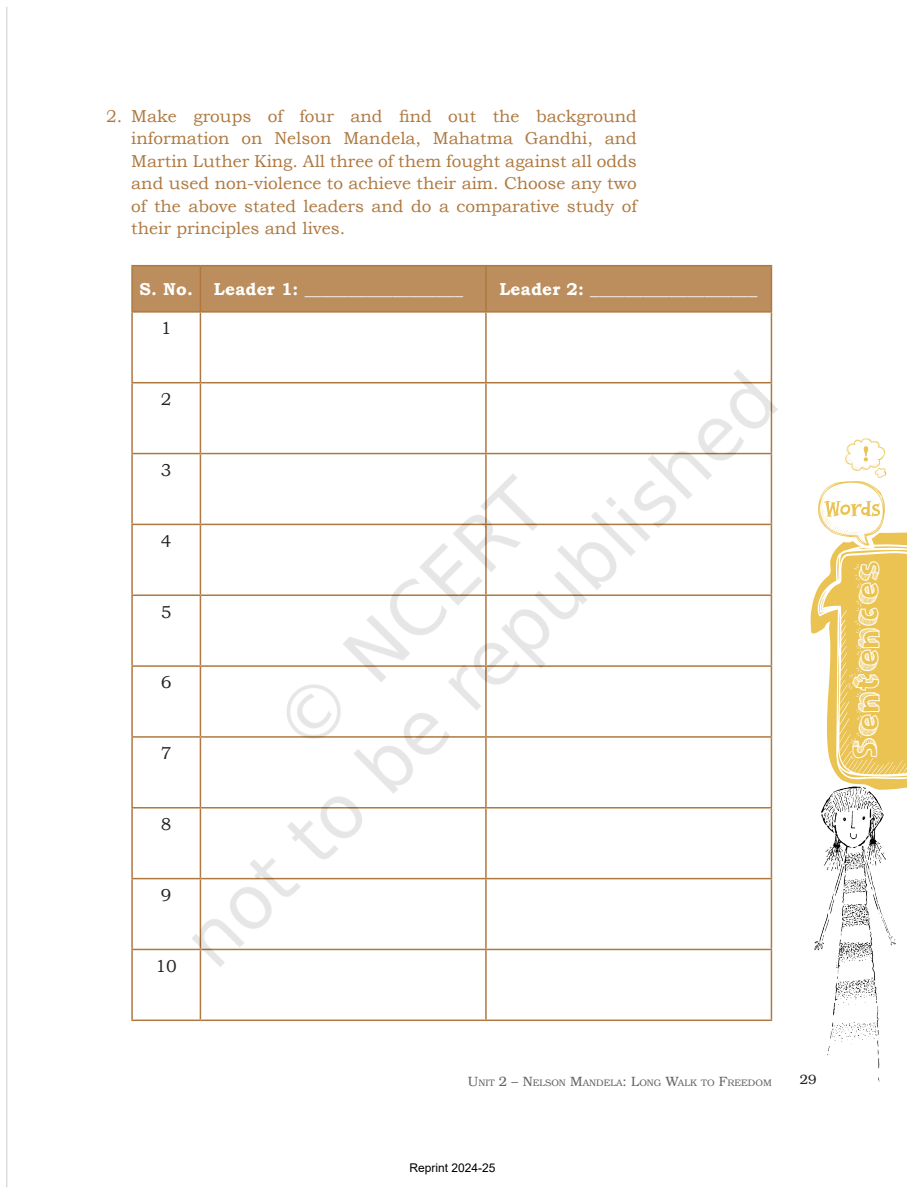
<style>
.page{position:relative;width:907px;height:1193px;background:#fff}
.page>*{position:absolute;margin:0;border:0;box-sizing:border-box;transform-origin:0 0}
.t1{font:37.2px "Sketch 3 D";color:#fff}
.WRITING_QUESTIONS_1{font:17.25px/22.5px "Bookman Old Style";color:#ae783f;text-align:justify}
.Box_Heading{font:700 17.25px "Bookman Old Style";letter-spacing:.01em;color:#fff}
.RUNNING_TEXT{font:17.25px "Bookman Old Style";color:#231f20}
.t2{font:13.5px "Bookman";color:#231f20}
.t3{font:12px "Arial";color:#000}
.t4{font:9.45px "Bookman";color:#636366}
.s1{font-size:13.5px}
</style>
<div class="page">
<img style="left:6px;top:7px;width:900px;height:1181px">
<img style="left:87px;top:293px;width:708px;height:708px">
<p class="WRITING_QUESTIONS_1" style="left:131px;top:105px;width:507px;text-indent:-25px">2. Make groups of four and find out the background information on Nelson Mandela, Mahatma Gandhi, and Martin Luther King. All three of them fought against all odds and used non-violence to achieve their aim. Choose any two of the above stated leaders and do a comparative study of their principles and lives.</p>
<p class="Box_Heading" style="left:140px;top:277px;width:55px">S. No.</p>
<p class="Box_Heading" style="left:214px;top:277px;width:250px">Leader 1: __________________</p>
<p class="Box_Heading" style="left:499px;top:277px;width:259px">Leader 2: ___________________</p>
<p class="RUNNING_TEXT" style="left:161px;top:317px;width:12px">1</p>
<p class="RUNNING_TEXT" style="left:161px;top:388px;width:12px">2</p>
<p class="RUNNING_TEXT" style="left:161px;top:459px;width:12px">3</p>
<p class="RUNNING_TEXT" style="left:161px;top:530px;width:12px">4</p>
<p class="RUNNING_TEXT" style="left:161px;top:600px;width:12px">5</p>
<p class="RUNNING_TEXT" style="left:161px;top:671px;width:12px">6</p>
<p class="RUNNING_TEXT" style="left:161px;top:742px;width:12px">7</p>
<p class="RUNNING_TEXT" style="left:161px;top:813px;width:12px">8</p>
<p class="RUNNING_TEXT" style="left:161px;top:884px;width:12px">9</p>
<p class="RUNNING_TEXT" style="left:155px;top:955px;width:23px">10</p>
<h1 class="t1" style="left:844px;top:760px;width:200px;rotate:-90deg">Sentences</h1>
<p class="t4" style="left:468px;top:1077px;width:305px"><span class="s1">U</span>NIT <span class="s1">2 – N</span>ELSON <span class="s1">M</span>ANDELA<span class="s1">: L</span>ONG <span class="s1">W</span>ALK TO <span class="s1">F</span>REEDOM</p>
<p class="t2" style="left:799px;top:1072px;width:18px">29</p>
<p class="t3" style="left:409px;top:1160px;width:88px">Reprint 2024-25</p>
</div>
